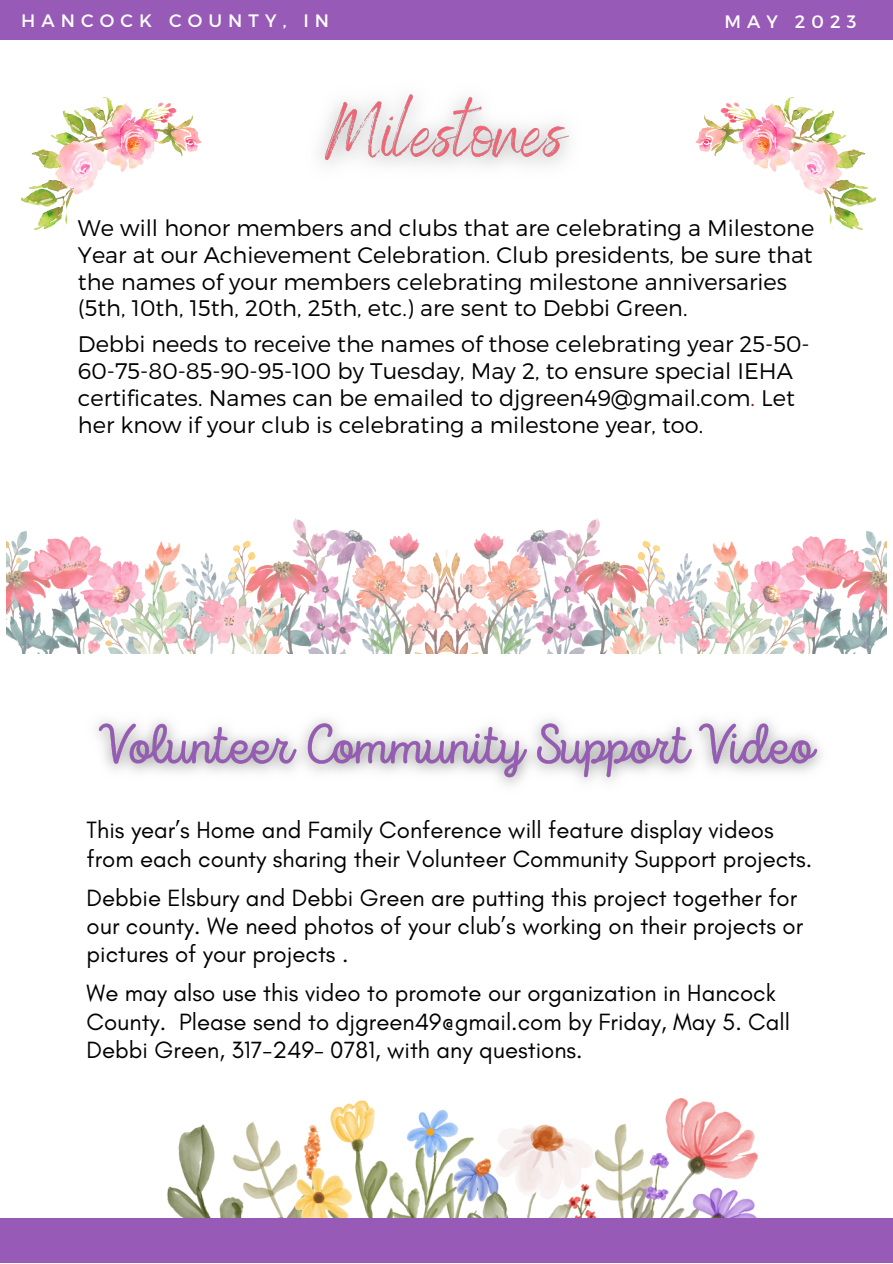
<style>
.page{position:relative;width:893px;height:1264px;background:#fff}
.page>*{position:absolute;margin:0;border:0;box-sizing:border-box;transform-origin:0 0}
.t1{font:24px/28.5px "Glacial Indifference";color:#000}
.t2{font:300 22.5px/26.8px "Montserrat";color:#000}
.t3{font:18px "Montserrat";letter-spacing:.34em;color:#fff}
.s1{color:#9a1412}
</style>
<div class="page">
<img style="left:167px;top:1098px;width:590px;height:120px">
<div style="left:0;top:1218px;width:892px;height:44px;background:#975ab6"></div>
<div style="left:0;top:0;width:892px;height:40px;background:#975ab6"></div>
<img style="left:695px;top:98px;width:180px;height:131px">
<img style="left:320px;top:94px;width:249px;height:72px">
<img style="left:21px;top:98px;width:181px;height:131px">
<img style="left:96px;top:719px;width:725px;height:66px">
<img style="left:7px;top:519px;width:879px;height:135px">
<p class="t3" style="left:21px;top:9px;width:309px">HANCOCK COUNTY, IN</p>
<p class="t3" style="left:724px;top:10px;width:134px">MAY 2023</p>
<p class="t2" style="left:78px;top:213px;width:737px">We will honor members and clubs that are celebrating a Milestone Year at our Achievement Celebration. Club presidents, be sure that the names of your members celebrating milestone anniversaries (5th, 10th, 15th, 20th, 25th, etc.) are sent to Debbi Green.</p>
<p class="t2" style="left:78px;top:329px;width:733px">Debbi needs to receive the names of those celebrating year 25-50- 60-75-80-85-90-95-100 by Tuesday, May 2, to ensure special IEHA certificates. Names can be emailed to djgreen49@gmail.com<span class="s1">.</span> Let her know if your club is celebrating a milestone year, too.</p>
<p class="t1" style="left:87px;top:815px;width:727px">This year’s Home and Family Conference will feature display videos from each county sharing their Volunteer Community Support projects.</p>
<p class="t1" style="left:87px;top:882px;width:718px">Debbie Elsbury and Debbi Green are putting this project together for our county. We need photos of your club’s working on their projects or pictures of your projects .</p>
<p class="t1" style="left:87px;top:978px;width:704px">We may also use this video to promote our organization in Hancock<br>County. Please send to djgreen49@gmail.com by Friday, May 5. Call<br>Debbi Green, 317-249- 0781, with any questions.</p>
</div>
